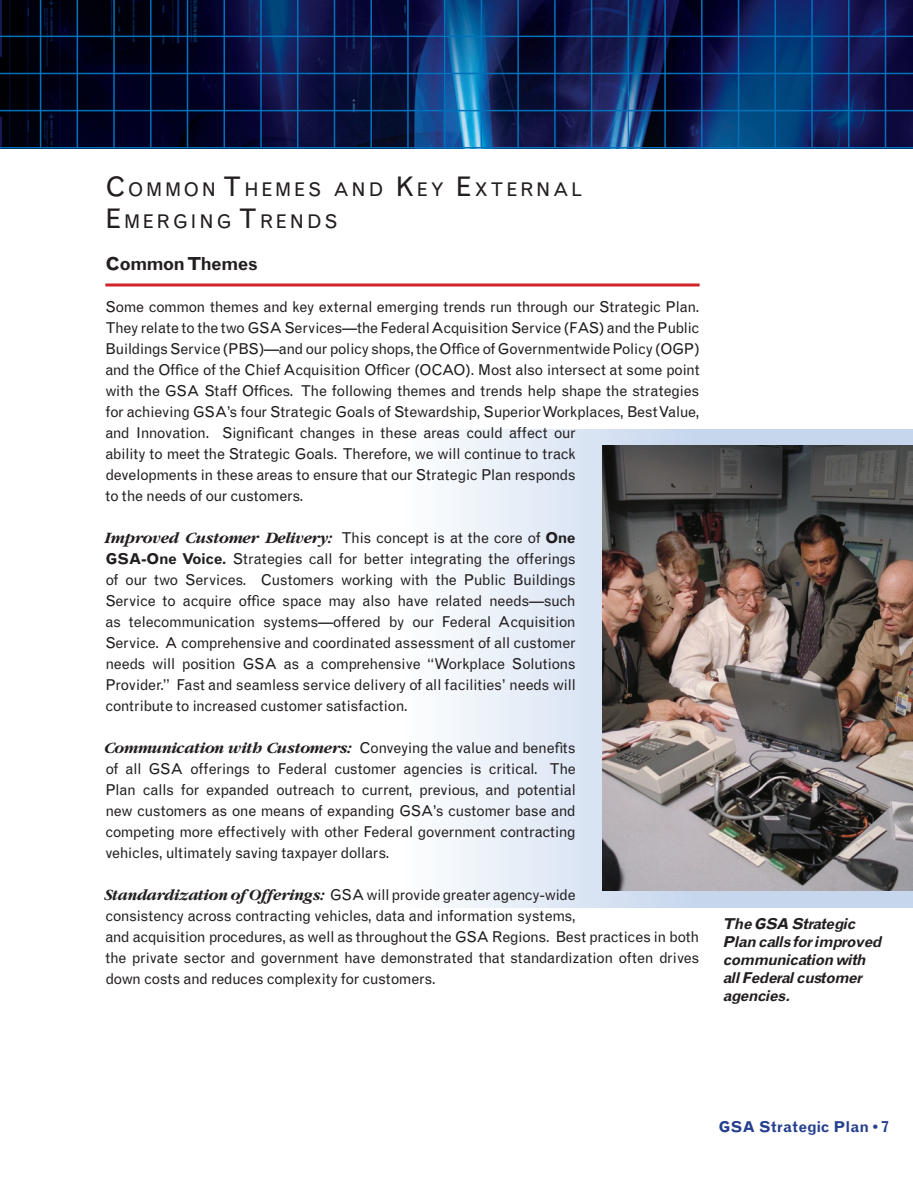
<style>
.page{position:relative;width:913px;height:1188px;background:#fff}
.page>*{position:absolute;margin:0;border:0;box-sizing:border-box;transform-origin:0 0}
.t1{font:18.9px/32.4px "Grotesque";letter-spacing:.145em;color:#231f20}
.t2{font:700 18px "Grotesque";letter-spacing:-.05em;color:#231f20}
.t3{font:italic 700 16.5px "Garamond";letter-spacing:-.02em;color:#231f20}
.t4{font:15px/21px "Grotesque";letter-spacing:-.02em;color:#231f20}
.t5{font:italic 700 15px/18px "Grotesque";letter-spacing:-.05em;color:#231f20}
.t6{font:700 15px "Grotesque";color:#253f8e}
.s1{font-size:27px}
.s2{font-family:"Grotesque";font-weight:400;font-style:normal;font-size:15px}
.s3{font-family:"Grotesque";font-style:normal;font-size:15px}
.s4{font-weight:700}
.s5{font-family:"Garamond";font-weight:700;font-style:italic;font-size:16.5px}
</style>
<div class="page">
<img style="left:0;top:1px;width:913px;height:146px">
<hr style="left:0;top:0;width:913px;height:1px;background:#0072bc">
<div style="left:396px;top:430px;width:517px;height:477px;background:linear-gradient(to right,#f4f7fb,#b8cce8)"></div>
<hr style="left:0;top:36px;width:913px;height:1px;background:#0072bc">
<hr style="left:0;top:73px;width:913px;height:1px;background:#0072bc">
<hr style="left:0;top:110px;width:913px;height:1px;background:#0072bc">
<hr style="left:0;top:147px;width:913px;height:1px;background:#0072bc">
<hr style="left:40px;top:0;width:1px;height:148px;background:#0072bc">
<hr style="left:77px;top:0;width:1px;height:148px;background:#0072bc">
<hr style="left:113px;top:0;width:2px;height:148px;background:#0072bc">
<hr style="left:150px;top:0;width:1px;height:148px;background:#0072bc">
<hr style="left:187px;top:0;width:1px;height:148px;background:#0072bc">
<hr style="left:223px;top:0;width:2px;height:148px;background:#0072bc">
<hr style="left:260px;top:0;width:2px;height:148px;background:#0072bc">
<hr style="left:297px;top:0;width:1px;height:148px;background:#0072bc">
<hr style="left:334px;top:0;width:1px;height:148px;background:#0072bc">
<hr style="left:370px;top:0;width:2px;height:148px;background:#0072bc">
<hr style="left:407px;top:0;width:2px;height:148px;background:#0072bc">
<hr style="left:444px;top:0;width:1px;height:148px;background:#0072bc">
<hr style="left:480px;top:0;width:2px;height:148px;background:#0072bc">
<hr style="left:517px;top:0;width:2px;height:148px;background:#0072bc">
<hr style="left:554px;top:0;width:1px;height:148px;background:#0072bc">
<hr style="left:591px;top:0;width:1px;height:148px;background:#0072bc">
<hr style="left:627px;top:0;width:2px;height:148px;background:#0072bc">
<hr style="left:664px;top:0;width:2px;height:148px;background:#0072bc">
<hr style="left:701px;top:0;width:1px;height:148px;background:#0072bc">
<hr style="left:737px;top:0;width:2px;height:148px;background:#0072bc">
<hr style="left:774px;top:0;width:2px;height:148px;background:#0072bc">
<hr style="left:811px;top:0;width:1px;height:148px;background:#0072bc">
<hr style="left:848px;top:0;width:1px;height:148px;background:#0072bc">
<hr style="left:884px;top:0;width:2px;height:148px;background:#0072bc">
<hr style="left:105px;top:283px;width:594px;height:3px;background:#d1232a">
<img style="left:603px;top:446px;width:310px;height:445px">
<h4 class="t1" style="left:105px;top:175px;width:478px"><span class="s1">C</span>OMMON <span class="s1">T</span>HEMES AND <span class="s1">K</span>EY <span class="s1">E</span>XTERNAL<br><span class="s1">E</span>MERGING <span class="s1">T</span>RENDS</h4>
<h4 class="t2" style="left:105px;top:257px;width:154px">Common Themes</h4>
<p class="t4" style="left:105px;top:298px;width:596px">Some common themes and key external emerging trends run through our Strategic Plan.<br>They relate to the two GSA Services—the Federal Acquisition Service (FAS) and the Public Buildings Service (PBS)—and our policy shops, the Office of Governmentwide Policy (OGP) and the Office of the Chief Acquisition Officer (OCAO). Most also intersect at some point with the GSA Staff Offices. The following themes and trends help shape the strategies for achieving GSA’s four Strategic Goals of Stewardship, SuperiorWorkplaces, BestValue, and Innovation. Significant changes in these areas could affect our<br>ability to meet the Strategic Goals. Therefore, we will continue to track<br>developments in these areas to ensure that our Strategic Plan responds<br>to the needs of our customers.</p>
<p class="t3" style="left:105px;top:532px;width:472px">Improved Customer Delivery: <span class="s2">This concept is at the core of</span> <span class="s3">One</span></p>
<p class="t4" style="left:105px;top:550px;width:472px;text-align:justify"><span class="s4">GSA-One Voice.</span> Strategies call for better integrating the offerings of our two Services. Customers working with the Public Buildings Service to acquire office space may also have related needs—such as telecommunication systems—offered by our Federal Acquisition Service. A comprehensive and coordinated assessment of all customer needs will position GSA as a comprehensive “Workplace Solutions Provider.” Fast and seamless service delivery of all facilities’ needs will contribute to increased customer satisfaction.</p>
<p class="t4" style="left:105px;top:739px;width:472px;text-align:justify"><span class="s5">Communication with Customers:</span> Conveying the value and benefits of all GSA offerings to Federal customer agencies is critical. The Plan calls for expanded outreach to current, previous, and potential new customers as one means of expanding GSA’s customer base and competing more effectively with other Federal government contracting vehicles, ultimately saving taxpayer dollars.</p>
<p class="t4" style="left:105px;top:886px;width:595px"><span class="s5">Standardization of Offerings:</span> GSA will provide greater agency-wide<br>consistency across contracting vehicles, data and information systems,<br>and acquisition procedures, as well as throughout the GSA Regions. Best practices in both the private sector and government have demonstrated that standardization often drives down costs and reduces complexity for customers.</p>
<p class="t5" style="left:723px;top:916px;width:160px">The GSA Strategic<br>Plan calls for improved communication with all Federal customer agencies.</p>
<p class="t6" style="left:718px;top:1121px;width:172px">GSA Strategic Plan • 7</p>
</div>
